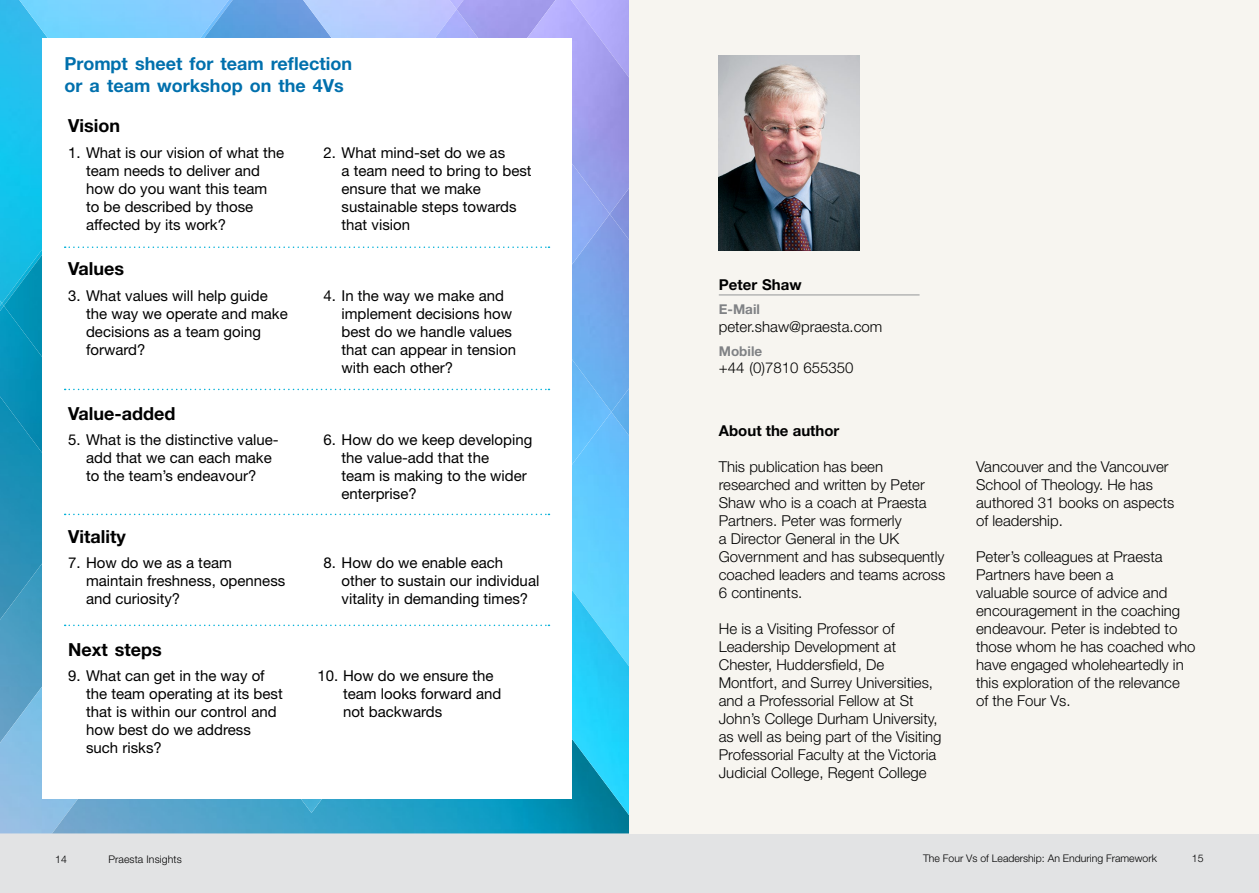
<style>
.page{position:relative;width:1259px;height:893px;background:#fff}
.page>*{position:absolute;margin:0;border:0;box-sizing:border-box;transform-origin:0 0}
.t1{font:700 18px/21.6px "Helvetica Neue LT Std";color:#0070ad}
.t2{font:700 18px "Helvetica Neue LT Std";color:#000}
.t3{font:15px/18px "Helvetica Neue LT Std";color:#000}
.t4{font:300 15px/18px "Helvetica Neue LT Std";color:#000}
.t5{font:700 15px "Helvetica Neue LT Std";color:#000}
.t6{font:700 13.5px "Helvetica Neue LT Std";color:#808285}
.t7{font:300 10.5px "Helvetica Neue LT Std";color:#000}
</style>
<div class="page">
<div style="left:0;top:833px;width:1259px;height:60px;background:#e2e3e4"></div>
<img style="left:0;top:0;width:19px;height:303px">
<img style="left:2px;top:140px;width:40px;height:166px">
<img style="left:19px;top:0;width:105px;height:140px">
<img style="left:0;top:306px;width:42px;height:202px">
<img style="left:4px;top:143px;width:38px;height:317px">
<img style="left:126px;top:0;width:177px;height:38px">
<img style="left:303px;top:0;width:146px;height:38px">
<img style="left:449px;top:0;width:7px;height:9px">
<img style="left:0;top:508px;width:42px;height:62px">
<img style="left:383px;top:9px;width:73px;height:29px">
<img style="left:456px;top:0;width:46px;height:38px">
<img style="left:0;top:570px;width:52px;height:263px">
<img style="left:52px;top:799px;width:577px;height:34px">
<div style="left:611px;top:436px;width:18px;height:91px;background:#5fc2fd"></div>
<img style="left:469px;top:527px;width:160px;height:289px">
<img style="left:611px;top:412px;width:18px;height:24px">
<img style="left:189px;top:799px;width:280px;height:14px">
<img style="left:572px;top:412px;width:39px;height:115px">
<img style="left:572px;top:240px;width:57px;height:172px">
<img style="left:610px;top:214px;width:19px;height:26px">
<img style="left:572px;top:214px;width:38px;height:98px">
<img style="left:502px;top:0;width:127px;height:214px">
<div style="left:43px;top:38px;width:529px;height:761px;background:#fff"></div>
<svg style="left:65px;top:246px;width:484px;height:2px"></svg>
<svg style="left:65px;top:389px;width:484px;height:1px"></svg>
<svg style="left:65px;top:514px;width:484px;height:1px"></svg>
<svg style="left:65px;top:625px;width:484px;height:1px"></svg>
<div style="left:629px;top:0;width:630px;height:833px;background:#f7f5f0"></div>
<img style="left:719px;top:55px;width:140px;height:196px">
<hr style="left:719px;top:295px;width:200px;height:1px;background:#939598">
<p class="t1" style="left:65px;top:53px;width:289px">Prompt sheet for team reflection or a team workshop on the 4Vs</p>
<p class="t2" style="left:68px;top:114px;width:53px">Vision</p>
<p class="t3" style="left:86px;top:144px;width:200px;text-indent:-18px">1. What is our vision of what the team needs to deliver and how do you want this team to be described by those affected by its work?</p>
<p class="t2" style="left:68px;top:258px;width:57px">Values</p>
<p class="t3" style="left:86px;top:286px;width:203px;text-indent:-18px">3. What values will help guide the way we operate and make decisions as a team going forward?</p>
<p class="t2" style="left:68px;top:402px;width:109px">Value-added</p>
<p class="t3" style="left:86px;top:430px;width:194px;text-indent:-18px">5. What is the distinctive value&shy;add that we can each make to the team’s endeavour?</p>
<p class="t2" style="left:68px;top:525px;width:59px">Vitality</p>
<p class="t3" style="left:86px;top:554px;width:201px;text-indent:-18px">7. How do we as a team maintain freshness, openness and curiosity?</p>
<p class="t2" style="left:68px;top:638px;width:95px">Next steps</p>
<p class="t3" style="left:86px;top:666px;width:198px;text-indent:-18px">9. What can get in the way of the team operating at its best that is within our control and how best do we address such risks?</p>
<p class="t3" style="left:341px;top:144px;width:192px;text-indent:-18px">2. What mind-set do we as<br>a team need to bring to best ensure that we make sustainable steps towards that vision</p>
<p class="t3" style="left:341px;top:286px;width:176px;text-indent:-18px">4. In the way we make and implement decisions how best do we handle values that can appear in tension with each other?</p>
<p class="t3" style="left:341px;top:430px;width:192px;text-indent:-18px">6. How do we keep developing the value-add that the<br>team is making to the wider enterprise?</p>
<p class="t3" style="left:341px;top:554px;width:199px;text-indent:-18px">8. How do we enable each other to sustain our individual vitality in demanding times?</p>
<p class="t3" style="left:343px;top:666px;width:160px;text-indent:-26px">10. How do we ensure the team looks forward and not backwards</p>
<p class="t5" style="left:719px;top:276px;width:84px">Peter Shaw</p>
<p class="t6" style="left:719px;top:301px;width:43px">E-Mail</p>
<p class="t4" style="left:719px;top:317px;width:165px">peter.shaw@praesta.com</p>
<p class="t6" style="left:719px;top:342px;width:45px">Mobile</p>
<p class="t4" style="left:719px;top:358px;width:136px">+44 (0)7810 655350</p>
<p class="t5" style="left:719px;top:421px;width:122px">About the author</p>
<p class="t4" style="left:719px;top:457px;width:228px">This publication has been researched and written by Peter<br>Shaw who is a coach at Praesta<br>Partners. Peter was formerly<br>a Director General in the UK<br>Government and has subsequently coached leaders and teams across<br>6 continents.</p>
<p class="t4" style="left:719px;top:619px;width:224px">He is a Visiting Professor of<br>Leadership Development at<br>Chester, Huddersfield, De<br>Montfort, and Surrey Universities, and a Professorial Fellow at St<br>John’s College Durham University, as well as being part of the Visiting<br>Professorial Faculty at the Victoria<br>Judicial College, Regent College</p>
<p class="t4" style="left:976px;top:457px;width:200px">Vancouver and the Vancouver<br>School of Theology. He has authored 31 books on aspects of leadership.</p>
<p class="t4" style="left:976px;top:547px;width:221px">Peter’s colleagues at Praesta<br>Partners have been a<br>valuable source of advice and encouragement in the coaching endeavour. Peter is indebted to those whom he has coached who have engaged wholeheartedly in this exploration of the relevance of the Four Vs.</p>
<p class="t7" style="left:55px;top:853px;width:13px">14</p>
<p class="t7" style="left:108px;top:853px;width:75px">Praesta Insights</p>
<p class="t7" style="left:923px;top:852px;width:235px">The Four Vs of Leadership: An Enduring Framework</p>
<p class="t7" style="left:1192px;top:852px;width:13px">15</p>
</div>
